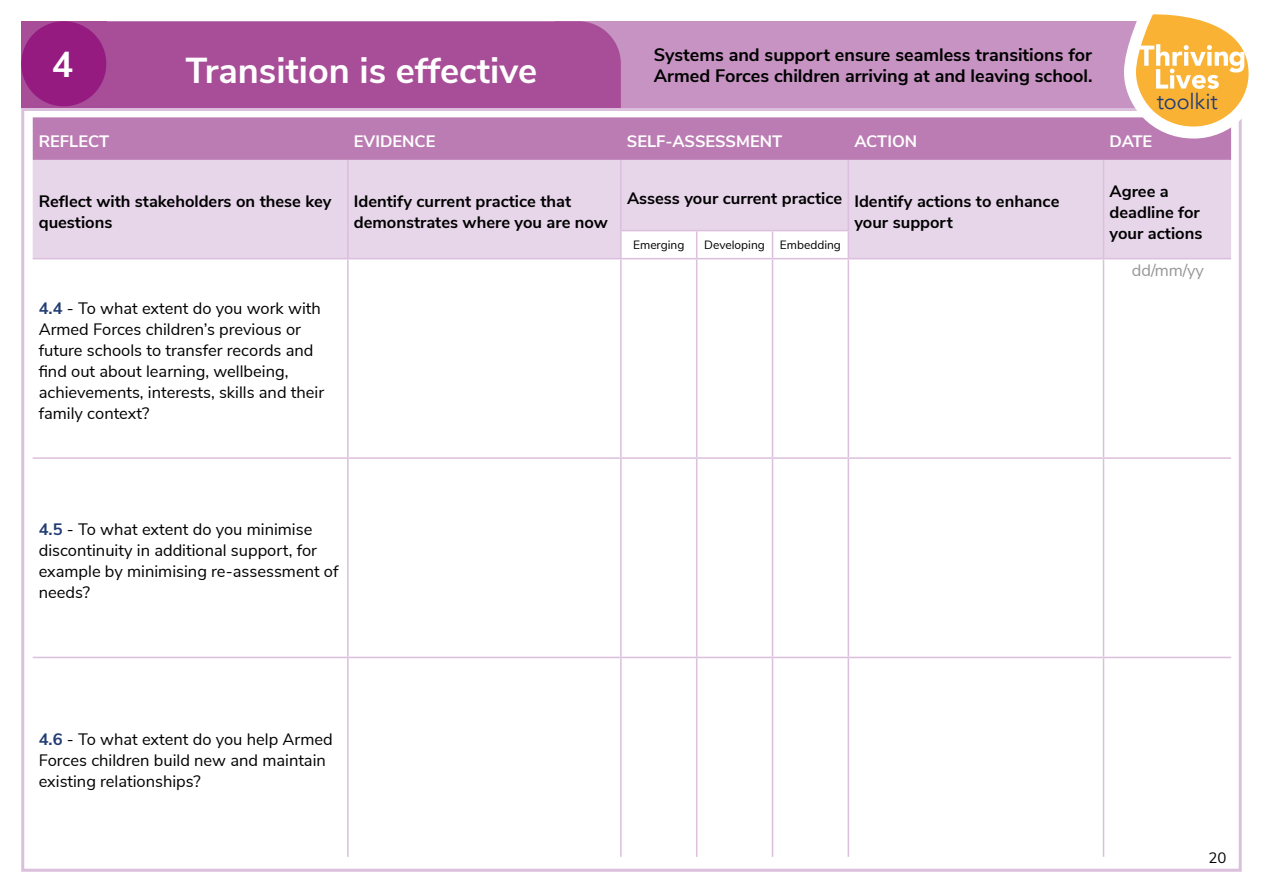
<style>
.page{position:relative;width:1263px;height:893px;background:#fff}
.page>*{position:absolute;margin:0;border:0;box-sizing:border-box;transform-origin:0 0}
.t1{font:700 36px "Nunito Sans";color:#fff}
.t2{font:21.75px "Avenir";color:#213c75}
.t3{font:700 18px/21.6px "Nunito Sans";color:#000}
.t4{font:16.5px/21px "Nunito Sans";color:#000}
.t5{font:700 16.5px/21px "Nunito Sans";color:#000}
.t6{font:16.5px/21px "Nunito Sans";color:#020203}
.t7{font:700 16.5px "Nunito Sans";color:#fff}
.t8{font:16.5px "Nunito Sans";color:#989797}
.t9{font:15px "Nunito Sans";color:#000}
.t10{font:12px "Nunito Sans";color:#000}
.s1{font-weight:700;color:#213c75}
</style>
<div class="page">
<div style="left:555px;top:21px;width:581px;height:87px;background:#c693c2"></div>
<div style="left:33px;top:117px;width:1198px;height:43px;background:#bb7cb3"></div>
<div style="left:33px;top:160px;width:1198px;height:98px;background:#e7d5ea"></div>
<hr style="left:347px;top:160px;width:2px;height:71px;background:#dbbfdd">
<hr style="left:347px;top:231px;width:2px;height:27px;background:#dbbfdd">
<hr style="left:33px;top:258px;width:315px;height:1px;background:#dbbfdd">
<hr style="left:347px;top:259px;width:2px;height:198px;background:#dbbfdd">
<hr style="left:33px;top:457px;width:315px;height:2px;background:#dbbfdd">
<hr style="left:347px;top:459px;width:2px;height:198px;background:#dbbfdd">
<hr style="left:347px;top:658px;width:2px;height:199px;background:#dbbfdd">
<hr style="left:620px;top:160px;width:2px;height:70px;background:#dbbfdd">
<hr style="left:348px;top:258px;width:273px;height:1px;background:#dbbfdd">
<hr style="left:348px;top:457px;width:273px;height:2px;background:#dbbfdd">
<hr style="left:620px;top:231px;width:2px;height:27px;background:#dbbfdd">
<svg style="left:696px;top:231px;width:1px;height:27px"></svg>
<svg style="left:772px;top:231px;width:1px;height:27px"></svg>
<svg style="left:848px;top:231px;width:1px;height:27px"></svg>
<hr style="left:621px;top:258px;width:76px;height:1px;background:#dbbfdd">
<hr style="left:620px;top:259px;width:2px;height:198px;background:#dbbfdd">
<hr style="left:697px;top:258px;width:75px;height:1px;background:#dbbfdd">
<hr style="left:696px;top:259px;width:1px;height:198px;background:#dbbfdd">
<hr style="left:772px;top:258px;width:76px;height:1px;background:#dbbfdd">
<hr style="left:772px;top:259px;width:1px;height:198px;background:#dbbfdd">
<hr style="left:848px;top:259px;width:1px;height:198px;background:#dbbfdd">
<hr style="left:621px;top:457px;width:76px;height:2px;background:#dbbfdd">
<hr style="left:620px;top:459px;width:2px;height:198px;background:#dbbfdd">
<hr style="left:697px;top:457px;width:75px;height:2px;background:#dbbfdd">
<hr style="left:696px;top:459px;width:1px;height:198px;background:#dbbfdd">
<hr style="left:772px;top:457px;width:76px;height:2px;background:#dbbfdd">
<hr style="left:772px;top:459px;width:1px;height:198px;background:#dbbfdd">
<hr style="left:848px;top:459px;width:1px;height:198px;background:#dbbfdd">
<hr style="left:620px;top:658px;width:2px;height:199px;background:#dbbfdd">
<hr style="left:696px;top:658px;width:1px;height:199px;background:#dbbfdd">
<hr style="left:772px;top:658px;width:1px;height:199px;background:#dbbfdd">
<hr style="left:848px;top:658px;width:1px;height:199px;background:#dbbfdd">
<hr style="left:848px;top:160px;width:1px;height:70px;background:#dbbfdd">
<hr style="left:620px;top:230px;width:77px;height:1px;background:#dbbfdd">
<hr style="left:697px;top:230px;width:75px;height:1px;background:#dbbfdd">
<hr style="left:772px;top:230px;width:77px;height:1px;background:#dbbfdd">
<hr style="left:1103px;top:160px;width:1px;height:71px;background:#dbbfdd">
<svg style="left:1103px;top:231px;width:1px;height:27px"></svg>
<hr style="left:848px;top:258px;width:255px;height:1px;background:#dbbfdd">
<hr style="left:1103px;top:259px;width:1px;height:198px;background:#dbbfdd">
<hr style="left:848px;top:457px;width:255px;height:2px;background:#dbbfdd">
<hr style="left:1103px;top:459px;width:1px;height:198px;background:#dbbfdd">
<hr style="left:1103px;top:658px;width:1px;height:199px;background:#dbbfdd">
<hr style="left:1103px;top:258px;width:128px;height:1px;background:#dbbfdd">
<hr style="left:1103px;top:457px;width:128px;height:2px;background:#dbbfdd">
<hr style="left:33px;top:657px;width:315px;height:1px;background:#dbbfdd">
<hr style="left:348px;top:657px;width:273px;height:1px;background:#dbbfdd">
<hr style="left:621px;top:657px;width:76px;height:1px;background:#dbbfdd">
<hr style="left:697px;top:657px;width:75px;height:1px;background:#dbbfdd">
<hr style="left:772px;top:657px;width:76px;height:1px;background:#dbbfdd">
<hr style="left:848px;top:657px;width:255px;height:1px;background:#dbbfdd">
<hr style="left:1103px;top:657px;width:128px;height:1px;background:#dbbfdd">
<svg style="left:1118px;top:14px;width:131px;height:131px"></svg>
<div style="left:107px;top:21px;width:514px;height:87px;background:#a84d97"></div>
<div style="left:21px;top:21px;width:86px;height:87px;background:#a84d97"></div>
<div style="left:21px;top:21px;width:85px;height:85px;background:#951b81;border-radius:50%"></div>
<h1 class="t1" style="left:52px;top:39px;width:23px">4</h1>
<h1 class="t1" style="left:185px;top:44px;width:353px">Transition is effective</h1>
<p class="t3" style="left:654px;top:43px;width:440px">Systems and support ensure seamless transitions for<br>Armed Forces children arriving at and leaving school.</p>
<h2 class="t2" style="left:1157px;top:88px;width:63px">toolkit</h2>
<p class="t7" style="left:39px;top:129px;width:72px">REFLECT</p>
<p class="t7" style="left:354px;top:129px;width:83px">EVIDENCE</p>
<p class="t7" style="left:627px;top:129px;width:157px">SELF-ASSESSMENT</p>
<p class="t7" style="left:854px;top:129px;width:64px">ACTION</p>
<p class="t7" style="left:1109px;top:129px;width:44px">DATE</p>
<p class="t5" style="left:39px;top:190px;width:294px">Reflect with stakeholders on these key questions</p>
<p class="t5" style="left:354px;top:190px;width:256px">Identify current practice that demonstrates where you are now</p>
<p class="t5" style="left:854px;top:185px;width:207px;line-height:24.6px;text-indent:-227px">Assess your current practice Identify actions to enhance your support</p>
<p class="t5" style="left:1109px;top:179px;width:94px">Agree a deadline for your actions</p>
<p class="t10" style="left:633px;top:236px;width:53px">Emerging</p>
<p class="t10" style="left:704px;top:236px;width:138px">Developing Embedding</p>
<p class="t4" style="left:39px;top:297px;width:287px"><span class="s1">4.4</span> - To what extent do you work with Armed Forces children’s previous or future schools to transfer records and find out about learning, wellbeing, achievements, interests, skills and their family context?</p>
<p class="t4" style="left:39px;top:517px;width:301px"><span class="s1">4.5</span> - To what extent do you minimise discontinuity in additional support, for example by minimising re-assessment of needs?</p>
<p class="t6" style="left:39px;top:727px;width:295px"><span class="s1">4.6</span> - To what extent do you help Armed<br>Forces children build new and maintain existing relationships?</p>
<p class="t8" style="left:1132px;top:258px;width:74px">dd/mm/yy</p>
<p class="t9" style="left:1208px;top:847px;width:19px">20</p>
</div>
